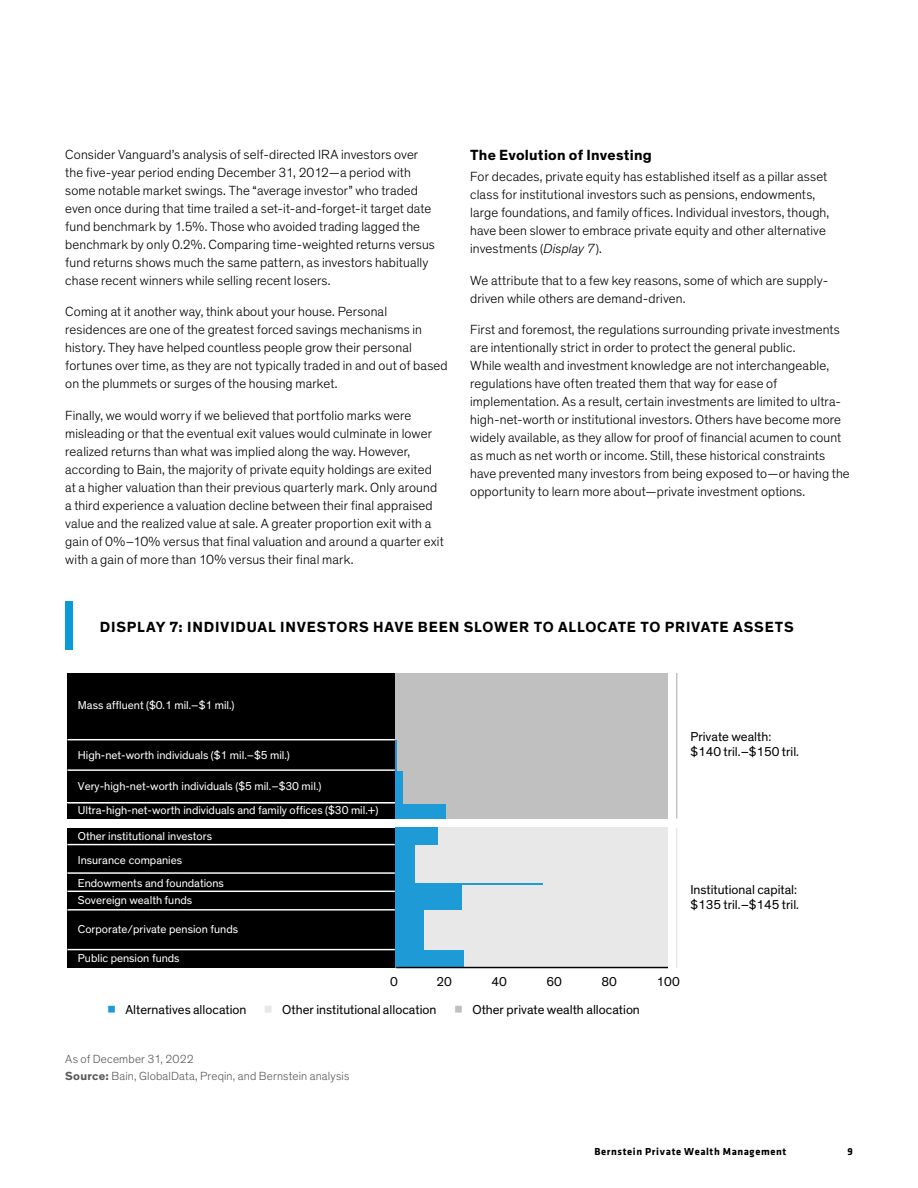
<style>
.page{position:relative;width:918px;height:1188px;background:#fff}
.page>*{position:absolute;margin:0;border:0;box-sizing:border-box;transform-origin:0 0}
.t1{font:700 15px "Theinhardt";letter-spacing:.05em;color:#000}
.t2{font:700 15px "Theinhardt";letter-spacing:.015em;color:#000}
.t3{font:300 13.5px/18px "Theinhardt";letter-spacing:.01em;color:#000}
.t4{font:13.05px/15.8px "Theinhardt";color:#000}
.t5{font:300 12px/17.7px "Theinhardt";letter-spacing:.015em;color:#58595b}
.t6{font:11.7px/23.9px "Theinhardt";color:#fff}
.t7{font:700 10.5px "Klavika";letter-spacing:.06em;color:#000}
.s1{font-style:italic}
.s2{font-weight:700}
</style>
<div class="page">
<div style="left:65px;top:602px;width:8px;height:48px;background:#089bd7"></div>
<hr style="left:676px;top:674px;width:1px;height:145px;background:#c0c0c0">
<hr style="left:676px;top:828px;width:1px;height:140px;background:#e8e8e8">
<div style="left:396px;top:804px;width:50px;height:15px;background:#1e9bd7"></div>
<div style="left:446px;top:804px;width:222px;height:15px;background:#c0c0c0"></div>
<div style="left:396px;top:771px;width:8px;height:32px;background:#1e9bd7"></div>
<div style="left:404px;top:771px;width:264px;height:32px;background:#c0c0c0"></div>
<hr style="left:396px;top:740px;width:2px;height:31px;background:#1e9bd7">
<div style="left:398px;top:740px;width:270px;height:31px;background:#c0c0c0"></div>
<div style="left:396px;top:674px;width:272px;height:66px;background:#c0c0c0"></div>
<div style="left:67px;top:803px;width:328px;height:16px;background:#000"></div>
<div style="left:67px;top:772px;width:328px;height:30px;background:#000"></div>
<div style="left:67px;top:740px;width:328px;height:31px;background:#000"></div>
<div style="left:67px;top:674px;width:328px;height:66px;background:#000"></div>
<hr style="left:67px;top:739px;width:328px;height:1px;background:#fff">
<hr style="left:67px;top:769px;width:328px;height:2px;background:#fff">
<hr style="left:67px;top:802px;width:328px;height:2px;background:#fff">
<div style="left:396px;top:950px;width:69px;height:17px;background:#1e9bd7"></div>
<div style="left:465px;top:950px;width:203px;height:17px;background:#e8e8e8"></div>
<div style="left:396px;top:910px;width:28px;height:40px;background:#1e9bd7"></div>
<div style="left:424px;top:910px;width:244px;height:40px;background:#e8e8e8"></div>
<div style="left:396px;top:885px;width:66px;height:25px;background:#1e9bd7"></div>
<div style="left:462px;top:885px;width:206px;height:25px;background:#e8e8e8"></div>
<hr style="left:396px;top:882px;width:147px;height:3px;background:#1e9bd7">
<hr style="left:543px;top:882px;width:125px;height:3px;background:#e8e8e8">
<div style="left:396px;top:845px;width:19px;height:37px;background:#1e9bd7"></div>
<div style="left:415px;top:845px;width:253px;height:37px;background:#e8e8e8"></div>
<div style="left:396px;top:828px;width:42px;height:17px;background:#1e9bd7"></div>
<div style="left:438px;top:828px;width:230px;height:17px;background:#e8e8e8"></div>
<div style="left:67px;top:828px;width:328px;height:18px;background:#000"></div>
<div style="left:67px;top:845px;width:328px;height:37px;background:#000"></div>
<div style="left:67px;top:885px;width:328px;height:25px;background:#000"></div>
<div style="left:67px;top:910px;width:328px;height:40px;background:#000"></div>
<div style="left:67px;top:950px;width:328px;height:18px;background:#000"></div>
<hr style="left:67px;top:844px;width:328px;height:1px;background:#fff">
<hr style="left:67px;top:872px;width:328px;height:2px;background:#fff">
<div style="left:67px;top:878px;width:328px;height:11px;background:#000"></div>
<hr style="left:67px;top:891px;width:328px;height:1px;background:#fff">
<hr style="left:67px;top:909px;width:328px;height:2px;background:#fff">
<hr style="left:67px;top:949px;width:328px;height:1px;background:#fff">
<hr style="left:396px;top:967px;width:272px;height:1px;background:#000">
<p class="t3" style="left:65px;top:146px;width:371px">Consider Vanguard’s analysis of self-directed IRA investors over the five-year period ending December 31, 2012—a period with some notable market swings. The “average investor” who traded even once during that time trailed a set-it-and-forget-it target date fund benchmark by 1.5%. Those who avoided trading lagged the benchmark by only 0.2%. Comparing time-weighted returns versus fund returns shows much the same pattern, as investors habitually chase recent winners while selling recent losers.</p>
<p class="t3" style="left:65px;top:303px;width:384px">Coming at it another way, think about your house. Personal residences are one of the greatest forced savings mechanisms in history. They have helped countless people grow their personal fortunes over time, as they are not typically traded in and out of based on the plummets or surges of the housing market.</p>
<p class="t3" style="left:65px;top:406px;width:380px">Finally, we would worry if we believed that portfolio marks were misleading or that the eventual exit values would culminate in lower realized returns than what was implied along the way. However, according to Bain, the majority of private equity holdings are exited at a higher valuation than their previous quarterly mark. Only around a third experience a valuation decline between their final appraised value and the realized value at sale. A greater proportion exit with a gain of 0%–10% versus that final valuation and around a quarter exit with a gain of more than 10% versus their final mark.</p>
<p class="t2" style="left:470px;top:146px;width:183px">The Evolution of Investing</p>
<p class="t3" style="left:470px;top:168px;width:361px">For decades, private equity has established itself as a pillar asset class for institutional investors such as pensions, endowments, large foundations, and family offices. Individual investors, though, have been slower to embrace private equity and other alternative investments (<span class="s1">Display 7</span>).</p>
<p class="t3" style="left:470px;top:271px;width:360px">We attribute that to a few key reasons, some of which are supply&shy;driven while others are demand-driven.</p>
<p class="t3" style="left:470px;top:321px;width:381px">First and foremost, the regulations surrounding private investments are intentionally strict in order to protect the general public.<br>While wealth and investment knowledge are not interchangeable, regulations have often treated them that way for ease of implementation. As a result, certain investments are limited to ultra&shy;high-net-worth or institutional investors. Others have become more widely available, as they allow for proof of financial acumen to count as much as net worth or income. Still, these historical constraints have prevented many investors from being exposed to—or having the opportunity to learn more about—private investment options.</p>
<p class="t1" style="left:100px;top:617px;width:695px">DISPLAY 7: INDIVIDUAL INVESTORS HAVE BEEN SLOWER TO ALLOCATE TO PRIVATE ASSETS</p>
<p class="t6" style="left:78px;top:694px;width:158px">Mass affluent ($0.1 mil.–$1 mil.)</p>
<p class="t6" style="left:78px;top:743px;width:214px">High-net-worth individuals ($1 mil.–$5 mil.)</p>
<p class="t6" style="left:78px;top:774px;width:245px">Very-high-net-worth individuals ($5 mil.–$30 mil.)</p>
<p class="t6" style="left:78px;top:799px;width:302px">Ultra-high-net-worth individuals and family offices ($30 mil.+)</p>
<p class="t6" style="left:78px;top:824px;width:136px">Other institutional investors<br>Insurance companies</p>
<p class="t6" style="left:78px;top:888px;width:116px">Sovereign wealth funds</p>
<p class="t6" style="left:78px;top:918px;width:162px">Corporate/private pension funds</p>
<p class="t6" style="left:78px;top:947px;width:103px">Public pension funds</p>
<p class="t6" style="left:78px;top:871px;width:148px">Endowments and foundations</p>
<p class="t4" style="left:390px;top:975px;width:9px">0</p>
<p class="t4" style="left:436px;top:975px;width:17px">20</p>
<p class="t4" style="left:492px;top:975px;width:17px">40</p>
<p class="t4" style="left:547px;top:975px;width:17px">60</p>
<p class="t4" style="left:602px;top:975px;width:17px">80</p>
<p class="t4" style="left:657px;top:975px;width:25px">100</p>
<p class="t4" style="left:125px;top:1002px;width:123px">Alternatives allocation</p>
<p class="t4" style="left:282px;top:1002px;width:156px">Other institutional allocation</p>
<p class="t4" style="left:473px;top:1002px;width:169px">Other private wealth allocation</p>
<p class="t5" style="left:65px;top:1050px;width:286px">As of December 31, 2022<br><span class="s2">Source:</span> Bain, GlobalData, Preqin, and Bernstein analysis</p>
<p class="t4" style="left:690px;top:729px;width:110px">Private wealth: $140 tril.–$150 tril.</p>
<p class="t4" style="left:690px;top:882px;width:110px">Institutional capital: $135 tril.–$145 tril.</p>
<p class="t7" style="left:595px;top:1144px;width:193px">Bernstein Private Wealth Management</p>
<p class="t7" style="left:847px;top:1144px;width:7px">9</p>
</div>
